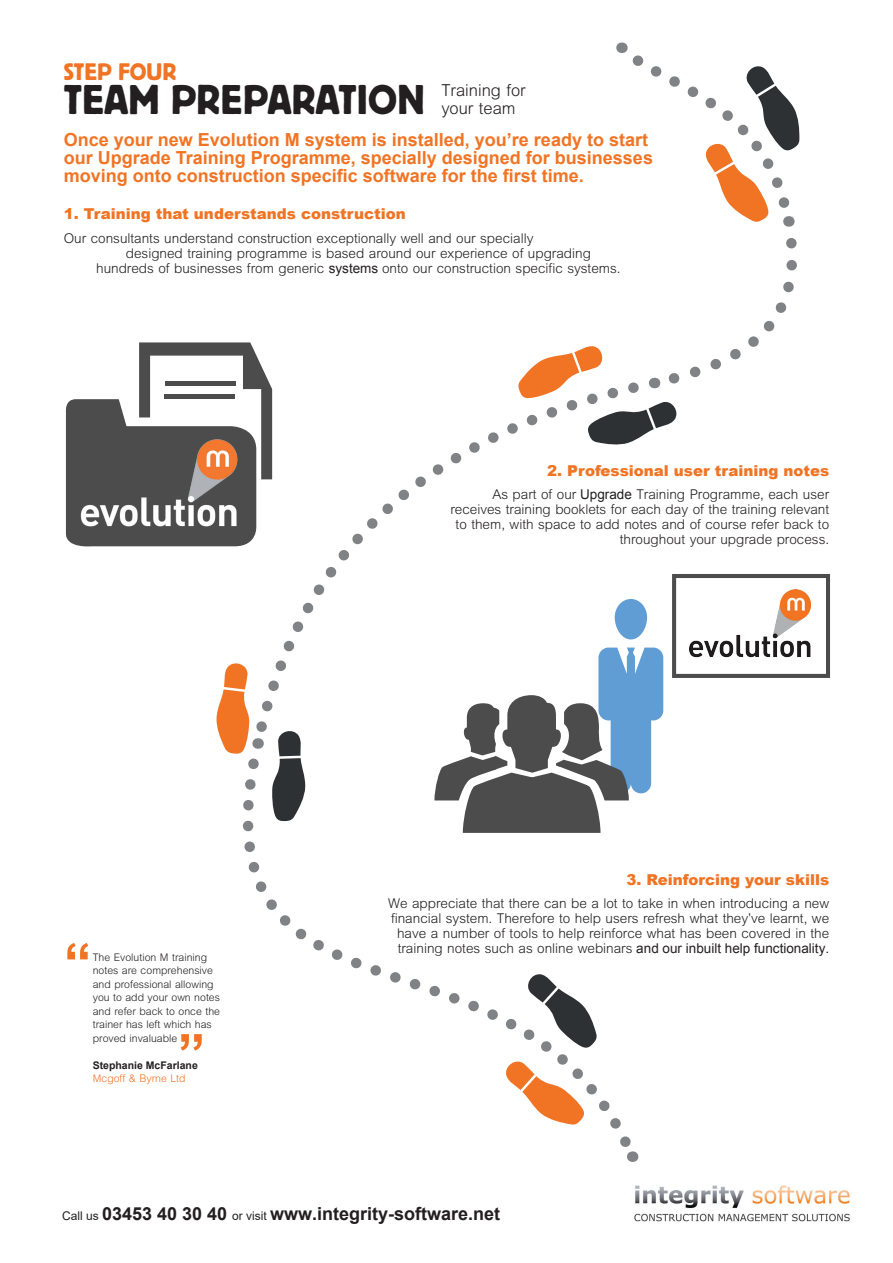
<style>
.page{position:relative;width:893px;height:1263px;background:#fff}
.page>*{position:absolute;margin:0;border:0;box-sizing:border-box;transform-origin:0 0}
.t1{font:700 55.5px "Arial";color:#f17424}
.t2{font:43.5px "Block T";color:#231f20}
.t3{font:25.05px "Block T";color:#f17424}
.t4{font:700 18px/18px "Arial";color:#f17424}
.t5{font:700 18px "Arial";color:#231f20}
.t6{font:300 16.5px/18px "M Arial";color:#231f20}
.t7{font:900 15px "Arial";color:#f17424}
.t8{font:300 13.5px/15px "M Arial";color:#231f20;text-align:right}
.t9{font:300 10.5px/13.5px "M Arial";color:#231f20}
.t10{font:700 10.5px "Arial";color:#231f20}
.t11{font:300 10.5px "M Arial";color:#f17424}
.s1{font-family:"Arial";font-weight:400}
.s2{font-weight:400;font-size:12px}
</style>
<div class="page">
<svg style="left:252px;top:389px;width:382px;height:357px"></svg>
<svg style="left:242px;top:758px;width:397px;height:403px"></svg>
<img style="left:634px;top:1185px;width:216px;height:37px">
<svg style="left:272px;top:727px;width:33px;height:94px"></svg>
<svg style="left:523px;top:972px;width:74px;height:76px"></svg>
<svg style="left:517px;top:43px;width:283px;height:403px"></svg>
<svg style="left:216px;top:663px;width:34px;height:91px"></svg>
<svg style="left:504px;top:1057px;width:81px;height:68px"></svg>
<svg style="left:66px;top:342px;width:206px;height:204px"></svg>
<hr style="left:165px;top:381px;width:70px;height:4px;background:#4d4c4c">
<hr style="left:164px;top:395px;width:70px;height:4px;background:#4d4c4c">
<img style="left:77px;top:435px;width:160px;height:98px">
<svg style="left:615px;top:599px;width:32px;height:40px"></svg>
<svg style="left:434px;top:647px;width:229px;height:186px"></svg>
<div style="left:672px;top:574px;width:158px;height:104px;border:4px solid #4c4c4c"></div>
<img style="left:689px;top:590px;width:122px;height:68px">
<h3 class="t3" style="left:64px;top:58px;width:114px">STEP FOUR</h3>
<h2 class="t2" style="left:64px;top:76px;width:363px">TEAM PREPARATION</h2>
<p class="t6" style="left:441px;top:81px;width:86px">Training for your team</p>
<h3 class="t4" style="left:64px;top:131px;width:591px">Once your new Evolution M system is installed, you’re ready to start our Upgrade Training Programme, specially designed for businesses moving onto construction specific software for the first time.</h3>
<p class="t7" style="left:64px;top:203px;width:343px">1. Training that understands construction</p>
<p class="t8" style="left:64px;top:231px;width:471px">Our consultants understand construction exceptionally well and our specially</p>
<p class="t8" style="left:126px;top:246px;width:467px">designed training programme is based around our experience of upgrading</p>
<p class="t8" style="left:96px;top:261px;width:526px">hundreds of businesses from generic <span class="s1">systems</span> onto our construction specific systems.</p>
<h1 class="t1" style="left:64px;top:927px;width:29px">“</h1>
<p class="t9" style="left:93px;top:950px;width:129px">The Evolution M training notes are comprehensive and professional allowing you to add your own notes and refer back to once the trainer has left which has proved invaluable</p>
<p class="t10" style="left:93px;top:1058px;width:107px">Stephanie McFarlane</p>
<p class="t11" style="left:93px;top:1072px;width:94px">Mcgoff &amp; Byrne Ltd</p>
<h1 class="t1" style="left:178px;top:1018px;width:29px">”</h1>
<p class="t7" style="left:547px;top:459px;width:283px">2. Professional user training notes</p>
<p class="t8" style="left:450px;top:487px;width:380px">As part of our <span class="s1">Upgrade</span> Training Programme, each user receives training booklets for each day of the training relevant to them, with space to add notes and of course refer back to throughout your upgrade process.</p>
<p class="t7" style="left:626px;top:868px;width:204px">3. Reinforcing your skills</p>
<p class="t8" style="left:388px;top:896px;width:443px">We appreciate that there can be a lot to take in when introducing a new financial system. Therefore to help users refresh what they’ve learnt, we have a number of tools to help reinforce what has been covered in the training notes such as online webinars <span class="s1">and our inbuilt help functionality.</span></p>
<h3 class="t5" style="left:62px;top:1201px;width:440px"><span class="s2">Call us</span> 03453 40 30 40 <span class="s2">or visit</span> www.integrity-software.net</h3>
</div>
